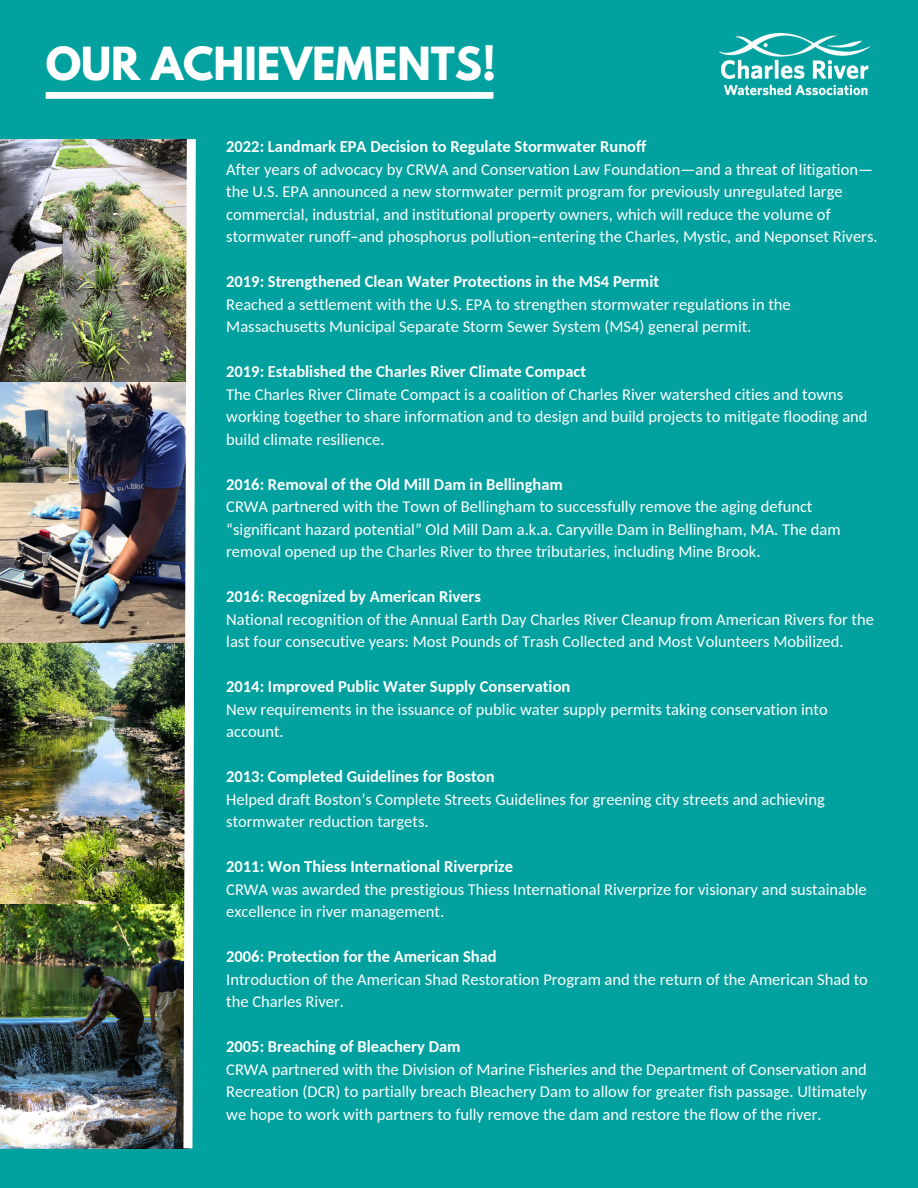
<style>
.page{position:relative;width:918px;height:1188px;background:#00a19f}
.page>*{position:absolute;margin:0;border:0;box-sizing:border-box;transform-origin:0 0}
.t1{font:700 40.5px "League Spartan";color:#fff}
.t2{font:16.5px/22.5px "Carlito";color:#fff}
.t3{font:700 16.5px "Carlito";color:#fff}
</style>
<div class="page">
<img style="left:719px;top:32px;width:152px;height:64px">
<div style="left:46px;top:92px;width:447px;height:7px;background:#fff"></div>
<img style="left:0;top:139px;width:179px;height:1010px">
<img style="left:179px;top:139px;width:17px;height:1010px">
<p class="t1" style="left:46px;top:44px;width:452px">OUR ACHIEVEMENTS!</p>
<h1 class="t3" style="left:226px;top:140px;width:422px">2022: Landmark EPA Decision to Regulate Stormwater Runoff</h1>
<p class="t2" style="left:226px;top:159px;width:653px">After years of advocacy by CRWA and Conservation Law Foundation—and a threat of litigation— the U.S. EPA announced a new stormwater permit program for previously unregulated large commercial, industrial, and institutional property owners, which will reduce the volume of stormwater runoff–and phosphorus pollution–entering the Charles, Mystic, and Neponset Rivers.</p>
<p class="t3" style="left:226px;top:275px;width:434px">2019: Strengthened Clean Water Protections in the MS4 Permit</p>
<p class="t2" style="left:226px;top:294px;width:566px">Reached a settlement with the U.S. EPA to strengthen stormwater regulations in the<br>Massachusetts Municipal Separate Storm Sewer System (MS4) general permit.</p>
<p class="t3" style="left:226px;top:365px;width:361px">2019: Established the Charles River Climate Compact</p>
<p class="t2" style="left:226px;top:384px;width:643px">The Charles River Climate Compact is a coalition of Charles River watershed cities and towns working together to share information and to design and build projects to mitigate flooding and build climate resilience.</p>
<p class="t3" style="left:226px;top:477px;width:338px">2016: Removal of the Old Mill Dam in Bellingham</p>
<p class="t2" style="left:226px;top:497px;width:616px">CRWA partnered with the Town of Bellingham to successfully remove the aging defunct “significant hazard potential” Old Mill Dam a.k.a. Caryville Dam in Bellingham, MA. The dam removal opened up the Charles River to three tributaries, including Mine Brook.</p>
<p class="t3" style="left:226px;top:590px;width:256px">2016: Recognized by American Rivers</p>
<p class="t2" style="left:226px;top:609px;width:649px">National recognition of the Annual Earth Day Charles River Cleanup from American Rivers for the last four consecutive years: Most Pounds of Trash Collected and Most Volunteers Mobilized.</p>
<p class="t3" style="left:226px;top:680px;width:346px">2014: Improved Public Water Supply Conservation</p>
<p class="t2" style="left:226px;top:699px;width:603px">New requirements in the issuance of public water supply permits taking conservation into account.</p>
<p class="t3" style="left:226px;top:770px;width:270px">2013: Completed Guidelines for Boston</p>
<p class="t2" style="left:226px;top:789px;width:600px">Helped draft Boston’s Complete Streets Guidelines for greening city streets and achieving stormwater reduction targets.</p>
<p class="t3" style="left:226px;top:860px;width:288px">2011: Won Thiess International Riverprize</p>
<p class="t2" style="left:226px;top:879px;width:642px">CRWA was awarded the prestigious Thiess International Riverprize for visionary and sustainable excellence in river management.</p>
<p class="t3" style="left:226px;top:950px;width:272px">2006: Protection for the American Shad</p>
<p class="t2" style="left:226px;top:969px;width:643px">Introduction of the American Shad Restoration Program and the return of the American Shad to the Charles River.</p>
<p class="t3" style="left:226px;top:1040px;width:236px">2005: Breaching of Bleachery Dam</p>
<p class="t2" style="left:226px;top:1059px;width:642px;text-align:justify">CRWA partnered with the Division of Marine Fisheries and the Department of Conservation and Recreation (DCR) to partially breach Bleachery Dam to allow for greater fish passage. Ultimately we hope to work with partners to fully remove the dam and restore the flow of the river.</p>
</div>
